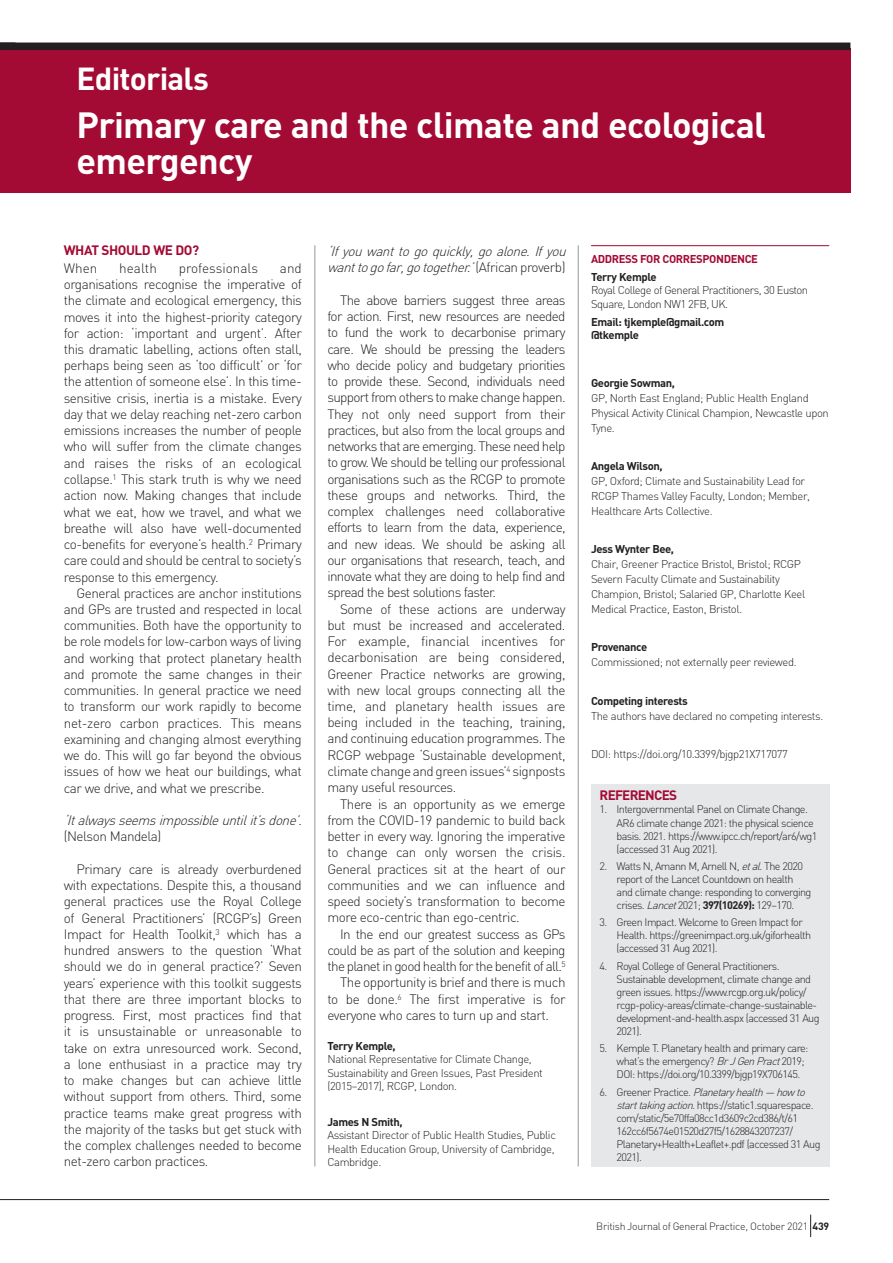
<style>
.page{position:relative;width:893px;height:1263px;background:#fff}
.page>*{position:absolute;margin:0;border:0;box-sizing:border-box;transform-origin:0 0}
.t1{font:700 36px/36px "DIN";letter-spacing:-.02em;color:#fff}
.t2{font:700 31.5px "DIN";letter-spacing:-.025em;color:#fff}
.t3{font:300 13.5px/16.2px "DIN";letter-spacing:-.035em;color:#231f20;text-align:justify}
.t4{font:italic 300 13.5px/16.2px "DIN";color:#231f20}
.t5{font:700 13.5px "DIN";letter-spacing:-.035em;color:#a30a34}
.t6{font:300 13.5px "DIN";letter-spacing:.005em;color:#231f20}
.t7{font:700 13.5px "DIN";letter-spacing:-.055em;color:#a30a34}
.t8{font:300 11.25px/15px "DIN";letter-spacing:-.035em;color:#231f20}
.t9{font:700 11.25px/13.5px "DIN";letter-spacing:-.035em;color:#231f20}
.t10{font:700 11.25px "DIN";letter-spacing:-.035em;color:#a30a34}
.t11{font:300 10.8px/13px "DIN";letter-spacing:-.055em;color:#231f20}
.t12{font:300 10.5px "DIN";letter-spacing:-.025em;color:#231f20}
.s1{font-style:normal}
.s2{font-style:italic}
.s3{font-weight:700}
</style>
<div class="page">
<div style="left:0;top:49px;width:850px;height:144px;background:#a30a34"></div>
<div style="left:0;top:43px;width:850px;height:7px;background:#231f20"></div>
<hr style="left:315px;top:245px;width:1px;height:921px;background:#939598">
<hr style="left:578px;top:245px;width:1px;height:921px;background:#939598">
<div style="left:591px;top:784px;width:238px;height:382px;background:#e6e7e9"></div>
<hr style="left:591px;top:245px;width:238px;height:1px;background:#a30a34">
<hr style="left:0;top:1199px;width:829px;height:1px;background:#231f20">
<svg style="left:810px;top:1215px;width:1px;height:22px"></svg>
<h2 class="t2" style="left:77px;top:58px;width:134px">Editorials</h2>
<h1 class="t1" style="left:77px;top:105px;width:691px">Primary care and the climate and ecological emergency</h1>
<p class="t5" style="left:64px;top:241px;width:137px">WHAT SHOULD WE DO?</p>
<p class="t3" style="left:64px;top:260px;width:35px">When</p>
<p class="t3" style="left:119px;top:260px;width:39px">health</p>
<p class="t6" style="left:179px;top:260px;width:81px">professionals</p>
<p class="t3" style="left:64px;top:260px;width:240px;text-indent:216px">and organisations recognise the imperative of the climate and ecological emergency, this moves it into the highest-priority category for action: ‘important and urgent’. After this dramatic labelling, actions often stall, perhaps being seen as ‘too difficult’ or ‘for the attention of someone else’. In this time&shy;sensitive crisis, inertia is a mistake. Every day that we delay reaching net-zero carbon emissions increases the number of people who will suffer from the climate changes and raises the risks of an ecological collapse.<sup>1</sup> This stark truth is why we need action now. Making changes that include what we eat, how we travel, and what we breathe will also have well-documented co-benefits for everyone’s health.<sup>2</sup> Primary care could and should be central to society’s response to this emergency.</p>
<p class="t3" style="left:64px;top:585px;width:240px;text-indent:13px">General practices are anchor institutions and GPs are trusted and respected in local communities. Both have the opportunity to be role models for low-carbon ways of living and working that protect planetary health and promote the same changes in their communities. In general practice we need to transform our work rapidly to become net-zero carbon practices. This means examining and changing almost everything we do. This will go far beyond the obvious issues of how we heat our buildings, what car we drive, and what we prescribe.</p>
<p class="t4" style="left:64px;top:812px;width:241px">‘Italwaysseemsimpossibleuntilit’sdone’<span class="s1">. (Nelson Mandela)</span></p>
<p class="t3" style="left:64px;top:861px;width:240px;text-indent:13px">Primary care is already overburdened with expectations. Despite this, a thousand general practices use the Royal College of General Practitioners’ (RCGP’s) Green Impact for Health Toolkit,<sup>3</sup> which has a hundred answers to the question ‘What should we do in general practice?’ Seven years’ experience with this toolkit suggests that there are three important blocks to progress. First, most practices find that it is unsustainable or unreasonable to take on extra unresourced work. Second, a lone enthusiast in a practice may try to make changes but can achieve little without support from others. Third, some practice teams make great progress with the majority of the tasks but get stuck with the complex challenges needed to become net-zero carbon practices.</p>
<p class="t4" style="left:327px;top:243px;width:244px">‘Ifyouwanttogoquickly,goalone.Ifyou wanttogofar,gotogether.’<span class="s1">( Af r i c a n p rove r b )</span></p>
<p class="t3" style="left:327px;top:292px;width:240px;text-indent:13px">The above barriers suggest three areas for action. First, new resources are needed to fund the work to decarbonise primary care. We should be pressing the leaders who decide policy and budgetary priorities to provide these. Second, individuals need support from others to make change happen.<br>They not only need support from their practices, but also from the local groups and networks that are emerging. These need help to grow. We should be telling our professional organisations such as the RCGP to promote these groups and networks. Third, the complex challenges need collaborative efforts to learn from the data, experience, and new ideas. We should be asking all our organisations that research, teach, and innovate what they are doing to help find and spread the best solutions faster.</p>
<p class="t3" style="left:327px;top:600px;width:240px;text-indent:13px">Some of these actions are underway but must be increased and accelerated.<br>For example, financial incentives for decarbonisation are being considered, Greener Practice networks are growing, with new local groups connecting all the time, and planetary health issues are being included in the teaching, training, and continuing education programmes. The RCGP webpage ‘Sustainable development, climate change and green issues’<sup>4</sup> signposts many useful resources.</p>
<p class="t3" style="left:327px;top:795px;width:240px;text-indent:13px">There is an opportunity as we emerge from the COVID-19 pandemic to build back better in every way. Ignoring the imperative to change can only worsen the crisis.<br>General practices sit at the heart of our communities and we can influence and speed society’s transformation to become more eco-centric than ego-centric.</p>
<p class="t3" style="left:340px;top:925px;width:227px">In the end our greatest success as GPs</p>
<p class="t3" style="left:327px;top:942px;width:240px">could be as part of the solution and keeping</p>
<p class="t3" style="left:327px;top:958px;width:240px">the planet in good health for the benefit of all.<sup>5</sup></p>
<p class="t3" style="left:340px;top:974px;width:227px">The opportunity is brief and there is much</p>
<p class="t3" style="left:327px;top:990px;width:240px">to be done.<sup>6</sup> The first imperative is for</p>
<p class="t3" style="left:327px;top:1007px;width:223px">everyone who cares to turn up and start.</p>
<p class="t9" style="left:327px;top:1038px;width:70px">Terry Kemple,</p>
<p class="t8" style="left:327px;top:1052px;width:217px;line-height:13.5px">National Representative for Climate Change,<br>Sustainability and Green Issues, Past President (2015–2017), RCGP, London.</p>
<p class="t9" style="left:327px;top:1114px;width:77px">James N Smith,</p>
<p class="t8" style="left:327px;top:1128px;width:230px;line-height:13.5px;text-align:justify">Assistant Director of Public Health Studies, Public Health Education Group, University of Cambridge, Cambridge.</p>
<p class="t10" style="left:591px;top:252px;width:169px">ADDRESS FOR CORRESPONDENCE</p>
<p class="t9" style="left:591px;top:269px;width:67px">Terry Kemple</p>
<p class="t8" style="left:591px;top:283px;width:219px;line-height:13.5px">Royal College of General Practitioners, 30 Euston<br>Square, London NW1 2FB, UK.</p>
<p class="t9" style="left:591px;top:314px;width:135px">Email: tjkemple@gmail.com @tkemple</p>
<p class="t9" style="left:591px;top:375px;width:85px">Georgie Sowman,</p>
<p class="t8" style="left:591px;top:390px;width:239px">GP, North East England; Public Health England<br>Physical Activity Clinical Champion, Newcastle upon<br>Tyne.</p>
<p class="t9" style="left:591px;top:459px;width:73px">Angela Wilson,</p>
<p class="t8" style="left:591px;top:473px;width:221px">GP, Oxford; Climate and Sustainability Lead for<br>RCGP Thames Valley Faculty, London; Member,<br>Healthcare Arts Collective.</p>
<p class="t9" style="left:591px;top:542px;width:85px">Jess Wynter Bee,</p>
<p class="t8" style="left:591px;top:556px;width:216px">Chair, Greener Practice Bristol, Bristol; RCGP Severn Faculty Climate and Sustainability Champion, Bristol; Salaried GP, Charlotte Keel Medical Practice, Easton, Bristol.</p>
<p class="t9" style="left:591px;top:640px;width:58px">Provenance</p>
<p class="t8" style="left:591px;top:655px;width:207px">Commissioned; not externally peer reviewed.</p>
<p class="t9" style="left:591px;top:693px;width:98px">Competing interests</p>
<p class="t8" style="left:591px;top:708px;width:234px">The authors have declared no competing interests.</p>
<p class="t8" style="left:591px;top:746px;width:198px">DOI: https://doi.org/10.3399/bjgp21X717077</p>
<p class="t7" style="left:600px;top:787px;width:79px">REFERENCES</p>
<p class="t11" style="left:617px;top:803px;width:202px;text-indent:-17px">1. Intergovernmental Panel on Climate Change.<br>AR6 climate change 2021: the physical science basis. 2021. https://www.ipcc.ch/report/ar6/wg1 (accessed 31 Aug 2021).</p>
<p class="t11" style="left:617px;top:859px;width:196px;text-indent:-17px">2. Watts N, Amann M, Arnell N, <span class="s2">etal</span>. The 2020 report of the Lancet Countdown on health and climate change: responding to converging crises. <span class="s2">Lancet</span>2021; <span class="s3">397(10269):</span> 129–170.</p>
<p class="t11" style="left:617px;top:916px;width:196px;text-indent:-17px">3. Green Impact. Welcome to Green Impact for<br>Health. https://greenimpact.org.uk/giforhealth (accessed 31 Aug 2021).</p>
<p class="t11" style="left:617px;top:959px;width:205px;text-indent:-17px">4. Royal College of General Practitioners.<br>Sustainable development, climate change and green issues. https://www.rcgp.org.uk/policy/ rcgp-policy-areas/climate-change-sustainable&shy;development-and-health.aspx (accessed 31 Aug 2021).</p>
<p class="t11" style="left:617px;top:1042px;width:193px;text-indent:-17px">5. Kemple T. Planetary health and primary care: what’s the emergency? <span class="s2">BrJGenPract</span>2019;<br>DOI: https://doi.org/10.3399/bjgp19X706145.</p>
<p class="t11" style="left:617px;top:1085px;width:205px;text-indent:-17px">6 . G re e n e r P ra c t i c e . <span class="s2">Planetaryhealth— howto starttakingaction.</span>https://static1.squarespace. com/static/5e70ffa08cc1d3609c2cd386/t/61<br>162cc6f5674e01520d27f5/1628843207237/ Planetary+Health+Leaflet+.pdf (accessed 31 Aug 2021).</p>
<p class="t12" style="left:596px;top:1219px;width:234px">British Journal of General Practice, October 2021 <span class="s3">439</span></p>
</div>
